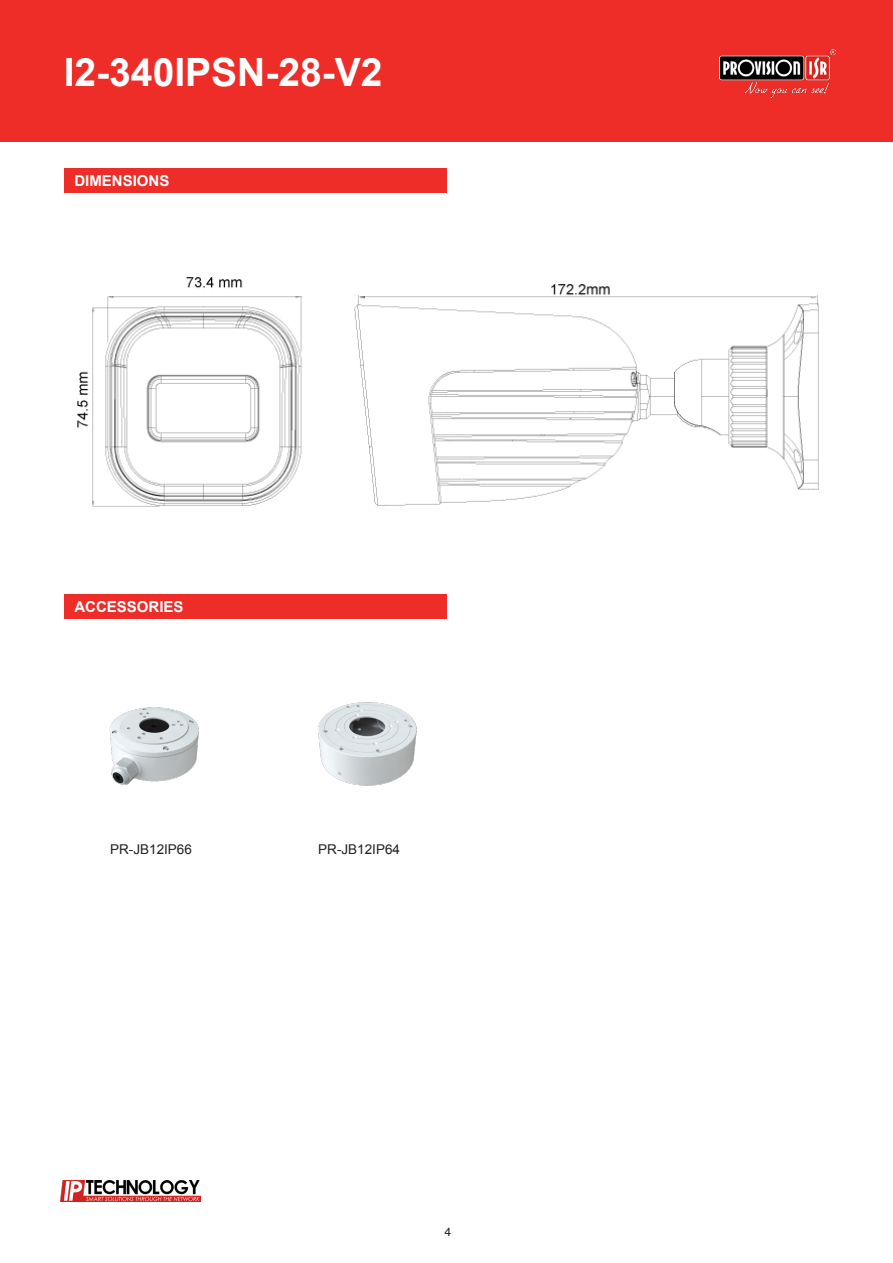
<style>
.page{position:relative;width:893px;height:1263px;background:#fff}
.page>*{position:absolute;margin:0;border:0;box-sizing:border-box;transform-origin:0 0}
.t1{font:700 39px "Arial";color:#fff}
.t2{font:700 15px "Arial";color:#fff}
.t3{font:13.5px "Arial";color:#231f20}
.t4{font:12px "Helvetica";color:#231f20}
</style>
<div class="page">
<div style="left:0;top:0;width:893px;height:141px;background:#ee2d28"></div>
<img style="left:719px;top:50px;width:117px;height:47px">
<img style="left:60px;top:1180px;width:140px;height:22px">
<div style="left:64px;top:168px;width:382px;height:25px;background:#ee2d28"></div>
<div style="left:64px;top:594px;width:382px;height:25px;background:#ee2d28"></div>
<img style="left:77px;top:277px;width:742px;height:230px">
<img style="left:109px;top:707px;width:90px;height:78px">
<img style="left:318px;top:702px;width:99px;height:84px">
<p class="t1" style="left:64px;top:46px;width:320px">I2-340IPSN-28-V2</p>
<p class="t2" style="left:74px;top:171px;width:97px">DIMENSIONS</p>
<p class="t2" style="left:74px;top:597px;width:111px">ACCESSORIES</p>
<p class="t3" style="left:110px;top:840px;width:83px">PR-JB12IP66</p>
<p class="t3" style="left:318px;top:840px;width:83px">PR-JB12IP64</p>
<p class="t4" style="left:444px;top:1222px;width:8px">4</p>
</div>
